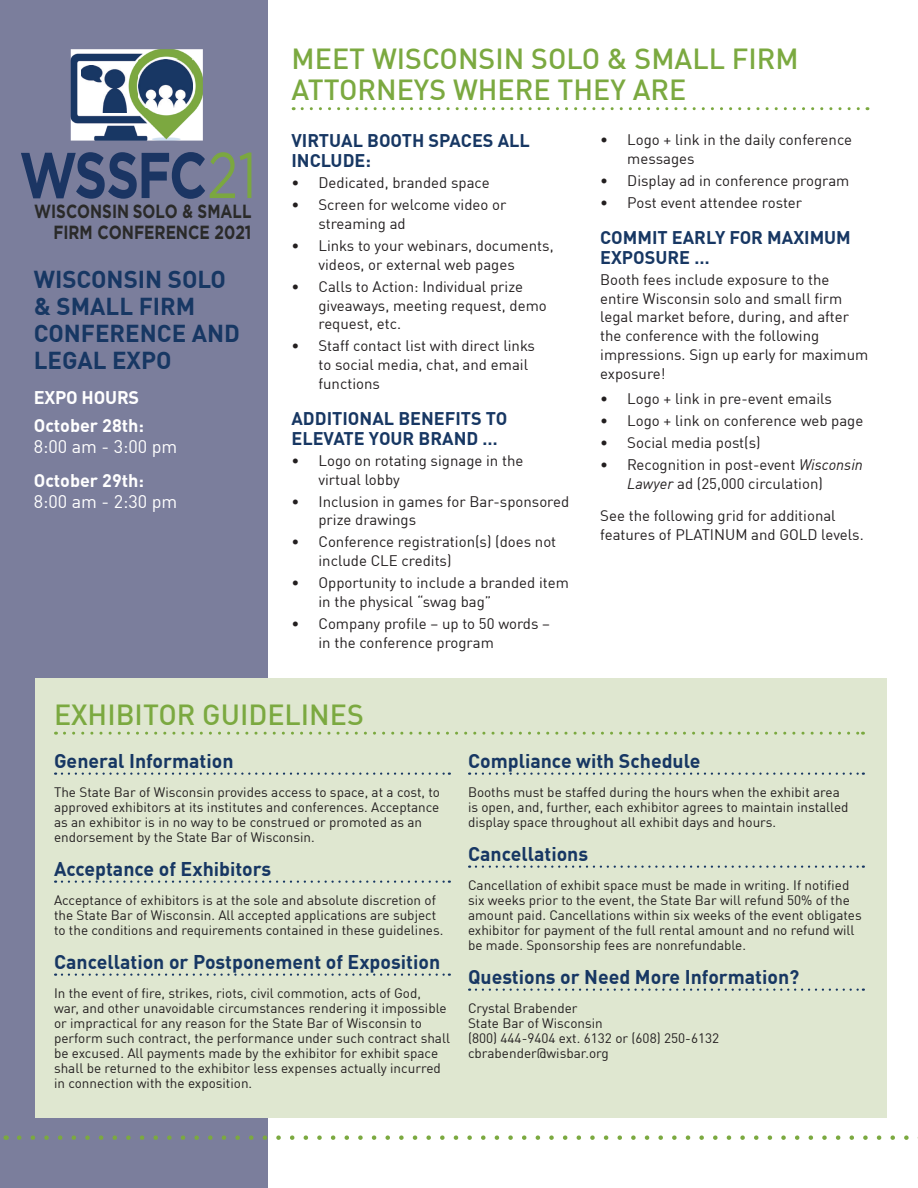
<style>
.page{position:relative;width:918px;height:1188px;background:#fff}
.page>*{position:absolute;margin:0;border:0;box-sizing:border-box;transform-origin:0 0}
.t1{font:700 64.65px "Gotham";letter-spacing:-.04em;color:#1b3563;scale:.8 1}
.t2{font:500 28.5px/31.5px "DIN Offc";color:#7ba940}
.t3{font:700 24px/27px "DIN Offc";color:#173763}
.t4{font:700 19.5px "DIN Offc";color:#173763}
.t5{font:700 19.05px/20.4px "Gotham";color:#2a2a29;text-align:right;scale:.8 1}
.t6{font:700 18px/19.5px "DIN Offc";color:#173763}
.t7{font:700 18px/27.8px "DIN Offc";color:#fff}
.t8{font:18px "DIN Offc";color:#fff}
.t9{font:15px/18.8px "DIN Offc";color:#231f20}
.t10{font:13.5px/15px "DIN Offc";color:#231f20}
.s1{font-weight:400;color:#7ba740}
.s2{font-style:italic}
</style>
<div class="page">
<div style="left:0;top:0;width:268px;height:1188px;background:#7b7e9c"></div>
<svg style="left:19px;top:1135px;width:899px;height:5px"></svg>
<svg style="left:302px;top:107px;width:566px;height:3px"></svg>
<div style="left:35px;top:678px;width:851px;height:440px;background:#dfe7d0"></div>
<svg style="left:64px;top:732px;width:799px;height:3px"></svg>
<svg style="left:62px;top:773px;width:388px;height:2px"></svg>
<svg style="left:62px;top:881px;width:388px;height:2px"></svg>
<svg style="left:62px;top:974px;width:388px;height:2px"></svg>
<svg style="left:476px;top:773px;width:388px;height:2px"></svg>
<svg style="left:476px;top:866px;width:388px;height:2px"></svg>
<svg style="left:476px;top:989px;width:388px;height:2px"></svg>
<img style="left:71px;top:49px;width:132px;height:92px">
<img style="left:139px;top:59px;width:53px;height:49px">
<img style="left:81px;top:66px;width:46px;height:47px">
<h1 class="t1" style="left:19px;top:136px;width:298px">WSSFC<span class="s1">21</span></h1>
<h3 class="t5" style="left:34px;top:201px;width:273px">WISCONSIN SOLO &amp; SMALL<br>FIRM CONFERENCE 2021</h3>
<h3 class="t3" style="left:34px;top:265px;width:208px">WISCONSIN SOLO &amp; SMALL FIRM<br>CONFERENCE AND<br>LEGAL EXPO</h3>
<h3 class="t7" style="left:34px;top:383px;width:112px">EXPO HOURS<br>October 28th:</h3>
<h3 class="t8" style="left:34px;top:435px;width:145px">8:00 am - 3:00 pm</h3>
<h3 class="t7" style="left:34px;top:466px;width:112px">October 29th:</h3>
<h3 class="t8" style="left:34px;top:490px;width:145px">8:00 am - 2:30 pm</h3>
<h2 class="t2" style="left:292px;top:42px;width:509px">MEET WISCONSIN SOLO &amp; SMALL FIRM<br>ATTORNEYS WHERE THEY ARE</h2>
<h3 class="t6" style="left:291px;top:130px;width:240px">VIRTUAL BOOTH SPACES ALL<br>INCLUDE:</h3>
<p class="t9" style="left:291px;top:173px;width:200px">• Dedicated, branded space</p>
<p class="t9" style="left:318px;top:195px;width:190px;text-indent:-27px">• Screen for welcome video or streaming ad</p>
<p class="t9" style="left:318px;top:236px;width:237px;text-indent:-27px">• Links to your webinars, documents, videos, or external web pages</p>
<p class="t9" style="left:318px;top:277px;width:230px;text-indent:-27px">• Calls to Action: Individual prize giveaways, meeting request, demo request, etc.</p>
<p class="t9" style="left:318px;top:336px;width:218px;text-indent:-27px">• Staff contact list with direct links to social media, chat, and email functions</p>
<h3 class="t6" style="left:291px;top:408px;width:217px">ADDITIONAL BENEFITS TO<br>ELEVATE YOUR BRAND …</h3>
<p class="t9" style="left:318px;top:451px;width:206px;text-indent:-27px">• Logo on rotating signage in the virtual lobby</p>
<p class="t9" style="left:318px;top:492px;width:252px;text-indent:-27px">• Inclusion in games for Bar-sponsored prize drawings</p>
<p class="t9" style="left:318px;top:532px;width:239px;text-indent:-27px">• Conference registration(s) (does not include CLE credits)</p>
<p class="t9" style="left:318px;top:573px;width:252px;text-indent:-27px">• Opportunity to include a branded item in the physical “swag bag”</p>
<p class="t9" style="left:318px;top:614px;width:233px;text-indent:-27px">• Company profile – up to 50 words – in the conference program</p>
<p class="t9" style="left:627px;top:130px;width:226px;text-indent:-27px">• Logo + link in the daily conference messages</p>
<p class="t9" style="left:600px;top:171px;width:251px">• Display ad in conference program</p>
<p class="t9" style="left:600px;top:193px;width:203px">• Post event attendee roster</p>
<h3 class="t6" style="left:600px;top:227px;width:252px">COMMIT EARLY FOR MAXIMUM<br>EXPOSURE …</h3>
<p class="t9" style="left:600px;top:270px;width:270px">Booth fees include exposure to the entire Wisconsin solo and small firm legal market before, during, and after the conference with the following impressions. Sign up early for maximum exposure!</p>
<p class="t9" style="left:600px;top:389px;width:233px">• Logo + link in pre-event emails</p>
<p class="t9" style="left:600px;top:411px;width:265px">• Logo + link on conference web page</p>
<p class="t9" style="left:600px;top:433px;width:162px">• Social media post(s)</p>
<p class="t9" style="left:627px;top:455px;width:237px;text-indent:-27px">• Recognition in post-event <span class="s2">Wisconsin<br>Lawyer</span> ad (25,000 circulation)</p>
<p class="t9" style="left:600px;top:506px;width:265px">See the following grid for additional features of PLATINUM and GOLD levels.</p>
<h2 class="t2" style="left:54px;top:698px;width:311px">EXHIBITOR GUIDELINES</h2>
<h3 class="t4" style="left:54px;top:748px;width:181px">General Information</h3>
<p class="t10" style="left:54px;top:784px;width:388px">The State Bar of Wisconsin provides access to space, at a cost, to approved exhibitors at its institutes and conferences. Acceptance as an exhibitor is in no way to be construed or promoted as an endorsement by the State Bar of Wisconsin.</p>
<h3 class="t4" style="left:54px;top:856px;width:219px">Acceptance of Exhibitors</h3>
<p class="t10" style="left:54px;top:892px;width:391px">Acceptance of exhibitors is at the sole and absolute discretion of the State Bar of Wisconsin. All accepted applications are subject to the conditions and requirements contained in these guidelines.</p>
<h3 class="t4" style="left:54px;top:949px;width:388px">Cancellation or Postponement of Exposition</h3>
<p class="t10" style="left:54px;top:985px;width:398px">In the event of fire, strikes, riots, civil commotion, acts of God,<br>war, and other unavoidable circumstances rendering it impossible or impractical for any reason for the State Bar of Wisconsin to perform such contract, the performance under such contract shall be excused. All payments made by the exhibitor for exhibit space shall be returned to the exhibitor less expenses actually incurred in connection with the exposition.</p>
<h3 class="t4" style="left:468px;top:748px;width:234px">Compliance with Schedule</h3>
<p class="t10" style="left:468px;top:784px;width:382px">Booths must be staffed during the hours when the exhibit area is open, and, further, each exhibitor agrees to maintain installed display space throughout all exhibit days and hours.</p>
<h3 class="t4" style="left:468px;top:841px;width:122px">Cancellations</h3>
<p class="t10" style="left:468px;top:877px;width:395px">Cancellation of exhibit space must be made in writing. If notified six weeks prior to the event, the State Bar will refund 50% of the amount paid. Cancellations within six weeks of the event obligates exhibitor for payment of the full rental amount and no refund will be made. Sponsorship fees are nonrefundable.</p>
<h3 class="t4" style="left:468px;top:964px;width:333px">Questions or Need More Information?</h3>
<p class="t10" style="left:468px;top:1000px;width:253px">Crystal Brabender<br>State Bar of Wisconsin<br>(800) 444-9404 ext. 6132 or (608) 250-6132 cbrabender@wisbar.org</p>
</div>
